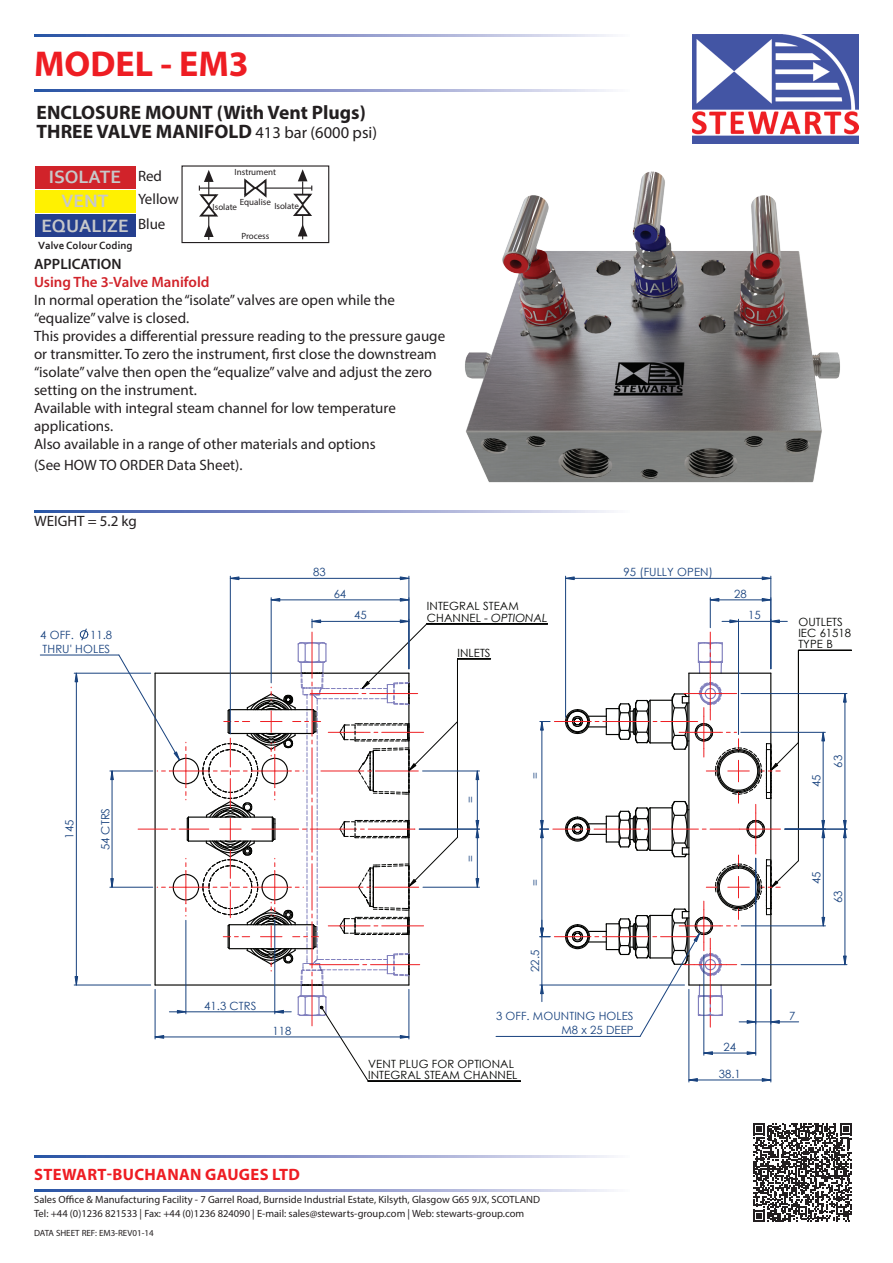
<style>
.page{position:relative;width:893px;height:1263px;background:#fff}
.page>*{position:absolute;margin:0;border:0;box-sizing:border-box;transform-origin:0 0}
.t1{font:700 36px "Myriad Pro";color:#ee1d23}
.t2{font:700 19.5px/19.5px "Myriad Pro";color:#231f20}
.t3{font:700 18.75px/24.3px "Corbel";color:#c7c8ca;text-align:center}
.t4{font:700 16.5px "Myriad Pro";letter-spacing:.02em;color:#ee1d23}
.t5{font:15px/18px "Myriad Pro";color:#231f20}
.t6{font:600 15px "Myriad Pro";color:#d1232a}
.t7{font:600 15px "Myriad Pro";color:#231f20}
.t8{font:11.4px/14px "Century Gothic";letter-spacing:.005em;color:#18427e;text-align:right}
.t9{font:11.4px/11.1px "Century Gothic";letter-spacing:.01em;color:#040503}
.t10{font:700 10.95px "Corbel";color:#231f20}
.t11{font:10.5px/13.5px "Myriad Pro";color:#231f20}
.t12{font:9px "Myriad Pro";color:#231f20}
.s1{font-weight:400;font-size:16.5px}
.s2{font-style:italic}
</style>
<div class="page">
<svg style="left:34px;top:34px;width:577px;height:2px"></svg>
<svg style="left:34px;top:90px;width:577px;height:2px"></svg>
<div style="left:35px;top:166px;width:100px;height:23px;background:#d1232a"></div>
<div style="left:35px;top:190px;width:100px;height:23px;background:#fff101"></div>
<div style="left:35px;top:214px;width:100px;height:23px;background:#253f8e"></div>
<svg style="left:34px;top:1156px;width:577px;height:2px"></svg>
<svg style="left:34px;top:1190px;width:577px;height:2px"></svg>
<img style="left:693px;top:34px;width:166px;height:109px">
<svg style="left:34px;top:510px;width:577px;height:2px"></svg>
<hr style="left:427px;top:624px;width:121px;height:1px;background:#040503">
<hr style="left:368px;top:1081px;width:152px;height:1px;background:#040503">
<hr style="left:457px;top:658px;width:34px;height:1px;background:#040503">
<hr style="left:271px;top:598px;width:1px;height:85px;background:#18427e">
<hr style="left:271px;top:600px;width:138px;height:1px;background:#18427e">
<hr style="left:230px;top:576px;width:1px;height:158px;background:#18427e">
<hr style="left:409px;top:576px;width:1px;height:93px;background:#18427e">
<hr style="left:230px;top:578px;width:179px;height:1px;background:#18427e">
<hr style="left:423px;top:887px;width:57px;height:1px;background:#18427e">
<hr style="left:477px;top:829px;width:1px;height:58px;background:#18427e">
<hr style="left:423px;top:771px;width:57px;height:1px;background:#18427e">
<hr style="left:419px;top:829px;width:61px;height:1px;background:#18427e">
<hr style="left:477px;top:771px;width:1px;height:58px;background:#18427e">
<hr style="left:74px;top:673px;width:77px;height:1px;background:#18427e">
<hr style="left:74px;top:985px;width:77px;height:1px;background:#18427e">
<hr style="left:76px;top:673px;width:1px;height:312px;background:#18427e">
<svg style="left:80px;top:628px;width:8px;height:13px"></svg>
<hr style="left:40px;top:655px;width:79px;height:1px;background:#18427e">
<svg style="left:271px;top:598px;width:9px;height:4px"></svg>
<svg style="left:400px;top:598px;width:10px;height:4px"></svg>
<svg style="left:230px;top:576px;width:9px;height:4px"></svg>
<svg style="left:400px;top:576px;width:10px;height:4px"></svg>
<svg style="left:475px;top:878px;width:4px;height:10px"></svg>
<svg style="left:475px;top:770px;width:4px;height:10px"></svg>
<svg style="left:475px;top:820px;width:4px;height:18px"></svg>
<svg style="left:74px;top:673px;width:4px;height:9px"></svg>
<svg style="left:74px;top:976px;width:4px;height:10px"></svg>
<svg style="left:110px;top:619px;width:348px;height:463px"></svg>
<hr style="left:798px;top:650px;width:53px;height:1px;background:#040503">
<hr style="left:771px;top:576px;width:1px;height:93px;background:#18427e">
<hr style="left:565px;top:576px;width:1px;height:141px;background:#18427e">
<hr style="left:566px;top:578px;width:205px;height:1px;background:#18427e">
<hr style="left:741px;top:926px;width:84px;height:1px;background:#18427e">
<hr style="left:823px;top:829px;width:1px;height:97px;background:#18427e">
<hr style="left:741px;top:732px;width:84px;height:1px;background:#18427e">
<hr style="left:823px;top:732px;width:1px;height:97px;background:#18427e">
<hr style="left:704px;top:955px;width:1px;height:100px;background:#18427e">
<hr style="left:756px;top:858px;width:1px;height:197px;background:#18427e">
<hr style="left:704px;top:1053px;width:52px;height:1px;background:#18427e">
<hr style="left:710px;top:598px;width:1px;height:30px;background:#18427e">
<hr style="left:710px;top:600px;width:61px;height:1px;background:#18427e">
<hr style="left:771px;top:989px;width:1px;height:93px;background:#18427e">
<hr style="left:689px;top:989px;width:1px;height:93px;background:#18427e">
<hr style="left:689px;top:1080px;width:82px;height:1px;background:#18427e">
<hr style="left:738px;top:619px;width:1px;height:115px;background:#18427e">
<hr style="left:738px;top:621px;width:33px;height:1px;background:#18427e">
<hr style="left:741px;top:964px;width:106px;height:1px;background:#18427e">
<hr style="left:845px;top:829px;width:1px;height:136px;background:#18427e">
<hr style="left:785px;top:829px;width:62px;height:1px;background:#18427e">
<hr style="left:741px;top:693px;width:106px;height:1px;background:#18427e">
<hr style="left:845px;top:694px;width:1px;height:135px;background:#18427e">
<hr style="left:496px;top:1036px;width:144px;height:1px;background:#18427e">
<svg style="left:762px;top:576px;width:9px;height:4px"></svg>
<svg style="left:565px;top:576px;width:10px;height:4px"></svg>
<svg style="left:821px;top:917px;width:4px;height:9px"></svg>
<svg style="left:821px;top:820px;width:4px;height:18px"></svg>
<svg style="left:821px;top:732px;width:4px;height:9px"></svg>
<svg style="left:703px;top:1051px;width:10px;height:4px"></svg>
<svg style="left:747px;top:1051px;width:9px;height:4px"></svg>
<svg style="left:710px;top:598px;width:9px;height:4px"></svg>
<svg style="left:762px;top:598px;width:9px;height:4px"></svg>
<svg style="left:762px;top:1078px;width:9px;height:4px"></svg>
<svg style="left:688px;top:1078px;width:10px;height:4px"></svg>
<svg style="left:722px;top:619px;width:16px;height:4px"></svg>
<svg style="left:770px;top:619px;width:17px;height:4px"></svg>
<svg style="left:843px;top:955px;width:4px;height:10px"></svg>
<svg style="left:843px;top:820px;width:4px;height:18px"></svg>
<svg style="left:843px;top:694px;width:4px;height:9px"></svg>
<svg style="left:540px;top:632px;width:259px;height:405px"></svg>
<img style="left:465px;top:171px;width:375px;height:312px">
<svg style="left:753px;top:1123px;width:99px;height:99px"></svg>
<hr style="left:199px;top:188px;width:113px;height:1px;background:#231f20">
<div style="left:181px;top:165px;width:148px;height:78px;border:1px solid #231f20"></div>
<hr style="left:208px;top:182px;width:1px;height:58px;background:#231f20">
<svg style="left:198px;top:170px;width:22px;height:47px"></svg>
<svg style="left:204px;top:225px;width:10px;height:12px"></svg>
<hr style="left:302px;top:181px;width:1px;height:58px;background:#231f20">
<svg style="left:291px;top:169px;width:22px;height:48px"></svg>
<svg style="left:298px;top:224px;width:10px;height:12px"></svg>
<svg style="left:243px;top:178px;width:24px;height:20px"></svg>
<h1 class="t1" style="left:34px;top:41px;width:216px">MODEL - EM3</h1>
<h2 class="t2" style="left:37px;top:102px;width:342px">ENCLOSURE MOUNT (With Vent Plugs)<br>THREE VALVE MANIFOLD <span class="s1">413 bar (6000 psi)</span></h2>
<p class="t5" style="left:138px;top:164px;width:42px;line-height:23.9px">Red<br>Yellow<br>Blue</p>
<p class="t3" style="left:41px;top:164px;width:89px">ISOLATE<br>VENT<br>EQUALIZE</p>
<p class="t10" style="left:38px;top:238px;width:96px">Valve Colour Coding</p>
<p class="t12" style="left:235px;top:167px;width:43px">Instrument</p>
<p class="t12" style="left:240px;top:196px;width:33px">Equalise</p>
<p class="t12" style="left:213px;top:201px;width:26px">Isolate</p>
<p class="t12" style="left:274px;top:200px;width:26px">Isolate</p>
<p class="t12" style="left:241px;top:231px;width:30px">Process</p>
<p class="t7" style="left:34px;top:255px;width:89px">APPLICATION</p>
<p class="t6" style="left:34px;top:273px;width:177px">Using The 3-Valve Manifold</p>
<p class="t5" style="left:34px;top:291px;width:413px">In normal operation the “isolate” valves are open while the “equalize” valve is closed.<br>This provides a differential pressure reading to the pressure gauge or transmitter. To zero the instrument, first close the downstream “isolate” valve then open the “equalize” valve and adjust the zero setting on the instrument.<br>Available with integral steam channel for low temperature applications.<br>Also available in a range of other materials and options</p>
<p class="t5" style="left:34px;top:456px;width:210px">(See HOW TO ORDER Data Sheet).</p>
<p class="t5" style="left:34px;top:512px;width:104px">WEIGHT = 5.2 kg</p>
<p class="t8" style="left:313px;top:565px;width:14px">83</p>
<p class="t8" style="left:334px;top:586px;width:14px">64</p>
<p class="t8" style="left:624px;top:565px;width:91px">95 (FULLY OPEN)</p>
<p class="t8" style="left:734px;top:586px;width:14px">28</p>
<p class="t9" style="left:427px;top:601px;width:93px">INTEGRAL STEAM</p>
<p class="t8" style="left:354px;top:608px;width:14px">45</p>
<p class="t8" style="left:748px;top:608px;width:14px">15</p>
<p class="t9" style="left:427px;top:612px;width:122px">CHANNEL - <span class="s2">OPTIONAL</span></p>
<p class="t9" style="left:457px;top:647px;width:35px">INLETS</p>
<p class="t9" style="left:798px;top:616px;width:46px">OUTLETS</p>
<p class="t8" style="left:43px;top:627px;width:71px">11.8<br>THRU' HOLES</p>
<p class="t9" style="left:798px;top:627px;width:54px">IEC 61518<br>TYPE B</p>
<p class="t8" style="left:40px;top:627px;width:35px">4 OFF.</p>
<p class="t8" style="left:62px;top:839px;width:20px;rotate:-90deg">145</p>
<p class="t8" style="left:98px;top:850px;width:44px;rotate:-90deg">54 CTRS</p>
<p class="t8" style="left:204px;top:998px;width:54px">41.3 CTRS</p>
<p class="t8" style="left:272px;top:1023px;width:20px">118</p>
<p class="t8" style="left:463px;top:803px;width:8px;rotate:-90deg">=</p>
<p class="t8" style="left:463px;top:862px;width:8px;rotate:-90deg">=</p>
<p class="t8" style="left:528px;top:779px;width:8px;rotate:-90deg">=</p>
<p class="t8" style="left:528px;top:886px;width:8px;rotate:-90deg">=</p>
<p class="t8" style="left:528px;top:972px;width:24px;rotate:-90deg">22.5</p>
<p class="t8" style="left:496px;top:1009px;width:139px">3 OFF. MOUNTING HOLES<br>M8 x 25 DEEP</p>
<p class="t9" style="left:368px;top:1058px;width:147px">VENT PLUG FOR OPTIONAL</p>
<p class="t9" style="left:368px;top:1069px;width:151px">INTEGRAL STEAM CHANNEL</p>
<p class="t4" style="left:34px;top:1164px;width:267px">STEWART-BUCHANAN GAUGES LTD</p>
<p class="t11" style="left:34px;top:1193px;width:507px">Sales Office &amp; Manufacturing Facility - 7 Garrel Road, Burnside Industrial Estate, Kilsyth, Glasgow G65 9JX, SCOTLAND<br>Tel: +44 (0)1236 821533 | Fax: +44 (0)1236 824090 | E-mail: sales@stewarts-group.com | Web: stewarts-group.com</p>
<p class="t12" style="left:34px;top:1227px;width:121px">DATA SHEET REF: EM3-REV01-14</p>
<p class="t8" style="left:724px;top:1039px;width:14px">24</p>
<p class="t8" style="left:719px;top:1066px;width:24px">38.1</p>
<p class="t8" style="left:809px;top:787px;width:14px;rotate:-90deg">45</p>
<p class="t8" style="left:831px;top:768px;width:14px;rotate:-90deg">63</p>
<p class="t8" style="left:809px;top:884px;width:14px;rotate:-90deg">45</p>
<p class="t8" style="left:831px;top:903px;width:14px;rotate:-90deg">63</p>
<p class="t8" style="left:789px;top:1008px;width:8px">7</p>
</div>
